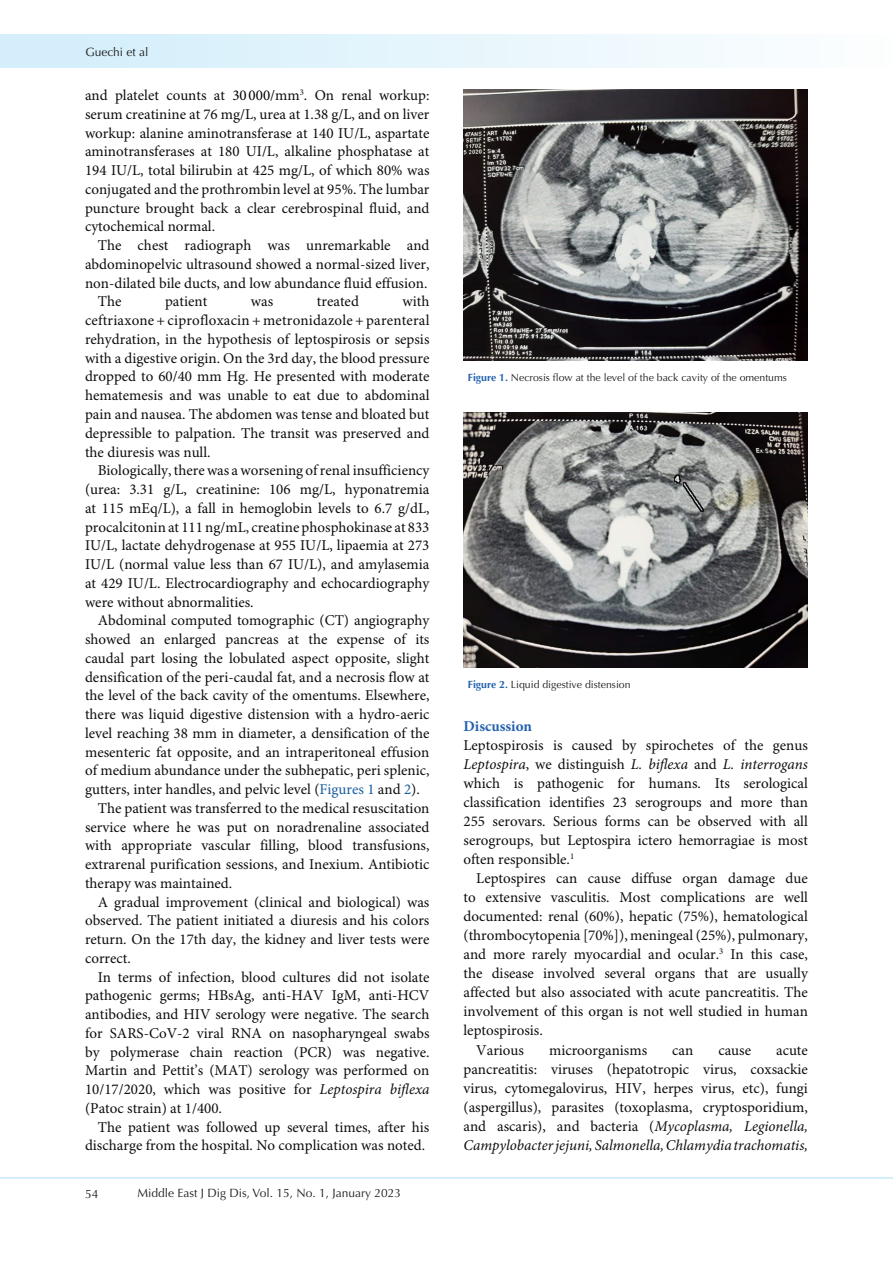
<style>
.page{position:relative;width:893px;height:1263px;background:#fff}
.page>*{position:absolute;margin:0;border:0;box-sizing:border-box;transform-origin:0 0}
.t1{font:15px/18.8px "Minion Pro";color:#0d0d0d;text-align:justify}
.t2{font:700 15px "Minion Pro";color:#2261ae}
.t3{font:12px "Optima LT Std";color:#231f20}
.t4{font:10.5px "Optima LT Std";color:#231f20}
.s1{color:#000}
.s2{color:#175d9e}
.s3{font-style:italic}
.s4{font-weight:700;color:#2362af}
</style>
<div class="page">
<hr style="left:0;top:1177px;width:893px;height:2px;background:#d4effc">
<div style="left:0;top:35px;width:893px;height:33px;background:linear-gradient(to right,#d1eefa,#fdfefe)"></div>
<img style="left:463px;top:89px;width:345px;height:271px">
<img style="left:463px;top:412px;width:345px;height:256px">
<p class="t3" style="left:85px;top:45px;width:65px">Guechi et al</p>
<p class="t1" style="left:85px;top:87px;width:346px">and platelet counts at <span class="s1">30 000</span>/mm<sup>3</sup>. On renal workup: serum creatinine at 76 mg/L, urea at 1.38 g/L, and on liver workup: alanine aminotransferase at 140 IU/L, aspartate aminotransferases at 180 UI/L, alkaline phosphatase at 194 IU/L, total bilirubin at 425 mg/L, of which 80% was conjugated and the prothrombin level at 95%. The lumbar puncture brought back a clear cerebrospinal fluid, and cytochemical normal.</p>
<p class="t1" style="left:85px;top:237px;width:346px;text-indent:13px">The chest radiograph was unremarkable and abdominopelvic ultrasound showed a normal-sized liver, non-dilated bile ducts, and low abundance fluid effusion.</p>
<p class="t1" style="left:98px;top:293px;width:25px">The</p>
<p class="t1" style="left:165px;top:293px;width:44px">patient</p>
<p class="t1" style="left:251px;top:293px;width:24px">was</p>
<p class="t1" style="left:317px;top:293px;width:43px">treated</p>
<p class="t1" style="left:85px;top:293px;width:346px;text-indent:318px">with ceftriaxone + ciprofloxacin + metronidazole + parenteral rehydration, in the hypothesis of leptospirosis or sepsis with a digestive origin. On the 3rd day, the blood pressure dropped to 60/40 mm Hg. He presented with moderate hematemesis and was unable to eat due to abdominal pain and nausea. The abdomen was tense and bloated but depressible to palpation. The transit was preserved and the diuresis was null.</p>
<p class="t1" style="left:85px;top:462px;width:346px;text-indent:13px">Biologically, there was a worsening of renal insufficiency (urea: 3.31 g/L, creatinine: 106 mg/L, hyponatremia at 115 mEq/L), a fall in hemoglobin levels to 6.7 g/dL, procalcitonin at 111 ng/mL, creatine phosphokinase at 833<br>IU/L, lactate dehydrogenase at 955 IU/L, lipaemia at 273<br>IU/L (normal value less than 67 IU/L), and amylasemia at 429 IU/L. Electrocardiography and echocardiography were without abnormalities.</p>
<p class="t1" style="left:85px;top:612px;width:346px;text-indent:13px">Abdominal computed tomographic (CT) angiography showed an enlarged pancreas at the expense of its caudal part losing the lobulated aspect opposite, slight densification of the peri-caudal fat, and a necrosis flow at the level of the back cavity of the omentums. Elsewhere, there was liquid digestive distension with a hydro-aeric level reaching 38 mm in diameter, a densification of the mesenteric fat opposite, and an intraperitoneal effusion of medium abundance under the subhepatic, peri splenic, gutters, inter handles, and pelvic level (<span class="s2">Figures 1</span> and <span class="s2">2</span>).</p>
<p class="t1" style="left:85px;top:799px;width:346px;text-indent:13px">The patient was transferred to the medical resuscitation service where he was put on noradrenaline associated with appropriate vascular filling, blood transfusions, extrarenal purification sessions, and Inexium. Antibiotic therapy was maintained.</p>
<p class="t1" style="left:85px;top:893px;width:346px;text-indent:13px">A gradual improvement (clinical and biological) was observed. The patient initiated a diuresis and his colors return. On the 17th day, the kidney and liver tests were correct.</p>
<p class="t1" style="left:85px;top:968px;width:346px;text-indent:13px">In terms of infection, blood cultures did not isolate pathogenic germs; HBsAg, anti-HAV IgM, anti-HCV antibodies, and HIV serology were negative. The search for SARS-CoV-2 viral RNA on nasopharyngeal swabs by polymerase chain reaction (PCR) was negative.<br>Martin and Pettit’s (MAT) serology was performed on 10/17/2020, which was positive for <span class="s3">Leptospira biflexa </span>(Patoc strain) at 1/400.</p>
<p class="t1" style="left:85px;top:1118px;width:346px;text-align:right">The patient was followed up several times, after his discharge from the hospital. No complication was noted.</p>
<p class="t3" style="left:85px;top:1187px;width:15px">54</p>
<p class="t3" style="left:138px;top:1186px;width:265px">Middle East J Dig Dis, Vol. 15, No. 1, January 2023</p>
<p class="t4" style="left:468px;top:371px;width:321px"><span class="s4">Figure 1.</span> Necrosis flow at the level of the back cavity of the omentums</p>
<p class="t4" style="left:468px;top:678px;width:164px"><span class="s4">Figure 2.</span> Liquid digestive distension</p>
<p class="t2" style="left:463px;top:715px;width:70px">Discussion</p>
<p class="t1" style="left:463px;top:736px;width:346px">Leptospirosis is caused by spirochetes of the genus <span class="s3">Leptospira</span>, we distinguish <span class="s3">L. biflexa</span> and <span class="s3">L. interrogans </span>which is pathogenic for humans. Its serological classification identifies 23 serogroups and more than 255 serovars. Serious forms can be observed with all serogroups, but Leptospira ictero hemorragiae is most often responsible.<sup>1</sup></p>
<p class="t1" style="left:463px;top:869px;width:346px;text-indent:13px">Leptospires can cause diffuse organ damage due to extensive vasculitis. Most complications are well documented: renal (60%), hepatic (75%), hematological (thrombocytopenia [70%]), meningeal (25%), pulmonary, and more rarely myocardial and ocular.<sup>3</sup> In this case, the disease involved several organs that are usually affected but also associated with acute pancreatitis. The involvement of this organ is not well studied in human leptospirosis.</p>
<p class="t1" style="left:476px;top:1041px;width:49px">Various</p>
<p class="t1" style="left:549px;top:1041px;width:100px">microorganisms</p>
<p class="t1" style="left:672px;top:1041px;width:23px">can</p>
<p class="t1" style="left:718px;top:1041px;width:34px">cause</p>
<p class="t1" style="left:463px;top:1041px;width:346px;text-indent:313px">acute pancreatitis: viruses (hepatotropic virus, coxsackie virus, cytomegalovirus, HIV, herpes virus, etc), fungi (aspergillus), parasites (toxoplasma, cryptosporidium, and ascaris), and bacteria (<span class="s3">Mycoplasma, Legionella, Campylobacter jejuni, Salmonella, Chlamydia trachomatis,</span></p>
</div>
